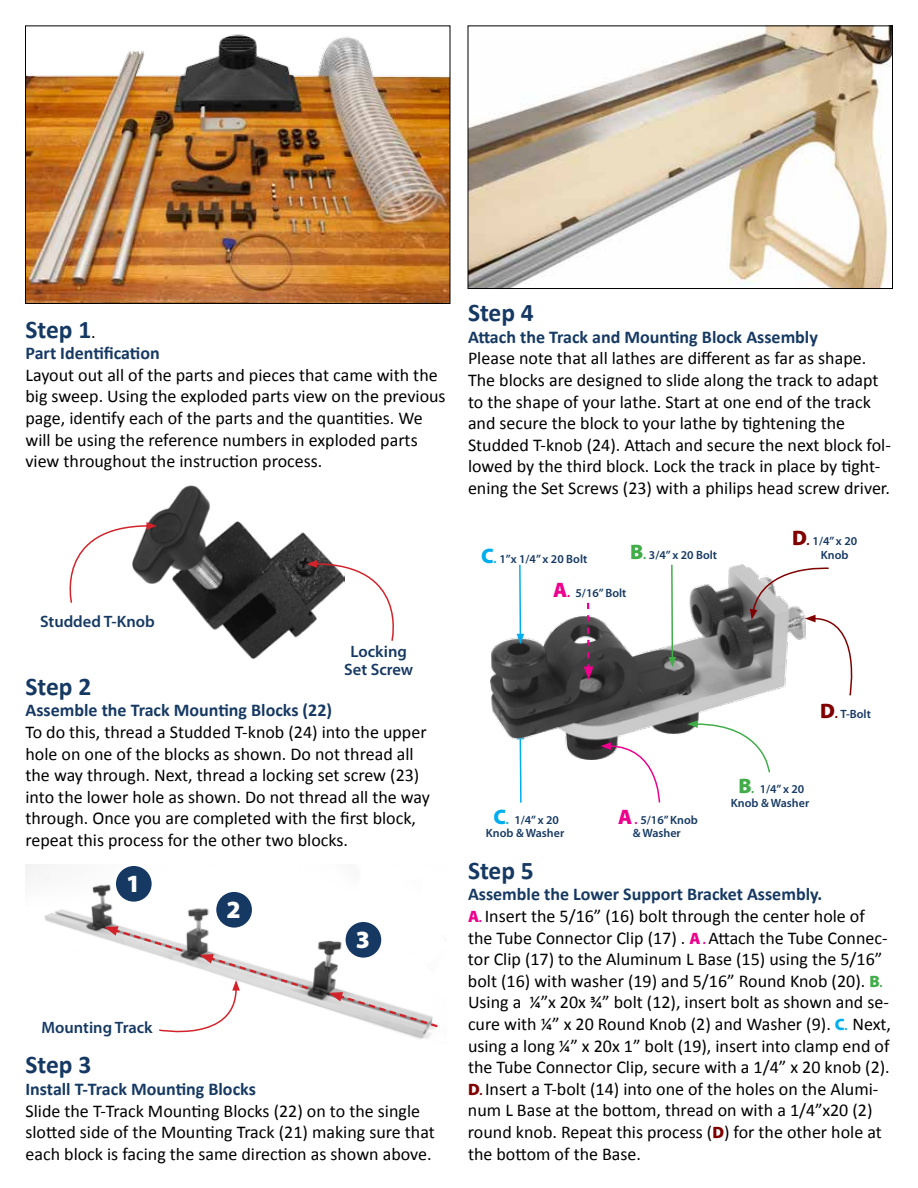
<style>
.page{position:relative;width:918px;height:1188px;background:#fff}
.page>*{position:absolute;margin:0;border:0;box-sizing:border-box;transform-origin:0 0}
.t1{font:700 25.5px "Calibri";color:#163963}
.t2{font:900 24.9px "Myriad Pro";color:#fff}
.t3{font:900 21px "Myriad Pro";color:#00aeef}
.t4{font:18px/21.6px "Calibri";color:#000}
.t5{font:700 18px "Calibri";color:#163963}
.t6{font:600 16.5px/18px "Myriad Pro";color:#163963;text-align:center}
.t7{font:600 12px/13.5px "Myriad Pro";color:#163963;text-align:center}
.s1{font-weight:400;font-size:18px;color:#000}
.s2{font-weight:900;font-size:21px;color:#41ad49}
.s3{font-weight:700;font-style:italic;color:#41ad49}
.s4{font-weight:700;font-style:italic;color:#00aeef}
.s5{font-weight:900;font-size:21px;color:#ec008c}
.s6{font-weight:700;font-style:italic;color:#ec008c}
.s7{font-weight:900;font-size:21px;color:#800000}
.s8{font-weight:700;font-style:italic;color:#800000}
.s9{font-weight:900;font-size:21px;color:#00aeef}
.s10{font-weight:700;color:#163963}
.s11{font-family:"Myriad Pro";font-weight:900;font-size:16.5px;color:#ec008c}
.s12{font-family:"Myriad Pro";font-weight:700;font-style:italic;font-size:12px;color:#ec008c}
.s13{font-family:"Myriad Pro";font-weight:900;font-size:16.5px;color:#41ad49}
.s14{font-family:"Myriad Pro";font-weight:700;font-style:italic;font-size:12px;color:#41ad49}
.s15{font-family:"Myriad Pro";font-weight:900;font-size:16.5px;color:#00aeef}
.s16{font-family:"Myriad Pro";font-weight:700;font-style:italic;font-size:12px;color:#00aeef}
.s17{font-family:"Myriad Pro";font-weight:900;font-size:16.5px;color:#800000}
.s18{font-family:"Myriad Pro";font-weight:700;font-style:italic;font-size:12px;color:#800000}
</style>
<div class="page">
<img style="left:26px;top:864px;width:408px;height:175px">
<svg style="left:519px;top:759px;width:3px;height:44px"></svg>
<img style="left:27px;top:34px;width:421px;height:268px">
<div style="left:25px;top:26px;width:425px;height:278px;border:1px solid #000"></div>
<img style="left:148px;top:486px;width:181px;height:172px">
<img style="left:470px;top:28px;width:421px;height:259px">
<div style="left:468px;top:26px;width:425px;height:263px;border:1px solid #000"></div>
<img style="left:490px;top:565px;width:262px;height:194px">
<svg style="left:69px;top:522px;width:88px;height:82px"></svg>
<svg style="left:307px;top:560px;width:87px;height:82px"></svg>
<svg style="left:750px;top:565px;width:103px;height:132px"></svg>
<svg style="left:600px;top:742px;width:61px;height:61px"></svg>
<svg style="left:687px;top:720px;width:83px;height:53px"></svg>
<svg style="left:584px;top:601px;width:9px;height:79px"></svg>
<svg style="left:517px;top:564px;width:7px;height:80px"></svg>
<svg style="left:669px;top:564px;width:7px;height:103px"></svg>
<svg style="left:329px;top:992px;width:109px;height:37px"></svg>
<svg style="left:104px;top:926px;width:207px;height:113px"></svg>
<div style="left:115px;top:865px;width:38px;height:38px;background:#163963;border-radius:50%"></div>
<div style="left:114px;top:864px;width:40px;height:40px;border:2px solid #fff;border-radius:50%"></div>
<div style="left:215px;top:891px;width:38px;height:38px;background:#163963;border-radius:50%"></div>
<div style="left:214px;top:890px;width:40px;height:40px;border:2px solid #fff;border-radius:50%"></div>
<div style="left:345px;top:921px;width:37px;height:38px;background:#163963;border-radius:50%"></div>
<div style="left:344px;top:920px;width:39px;height:40px;border:2px solid #fff;border-radius:50%"></div>
<h1 class="t1" style="left:26px;top:313px;width:72px">Step 1<span class="s1">.</span></h1>
<p class="t5" style="left:26px;top:342px;width:136px">Part Identification</p>
<p class="t4" style="left:26px;top:363px;width:422px">Layout out all of the parts and pieces that came with the big sweep. Using the exploded parts view on the previous page, identify each of the parts and the quantities. We will be using the reference numbers in exploded parts view throughout the instruction process.</p>
<p class="t6" style="left:40px;top:612px;width:116px">Studded T-Knob</p>
<p class="t6" style="left:344px;top:642px;width:71px">Locking<br>Set Screw</p>
<h1 class="t1" style="left:26px;top:671px;width:67px">Step 2</h1>
<p class="t5" style="left:26px;top:699px;width:308px">Assemble the Track Mounting Blocks (22)</p>
<p class="t4" style="left:26px;top:720px;width:406px">To do this, thread a Studded T-knob (24) into the upper hole on one of the blocks as shown. Do not thread all the way through. Next, thread a locking set screw (23) into the lower hole as shown. Do not thread all the way through. Once you are completed with the first block, repeat this process for the other two blocks.</p>
<h2 class="t2" style="left:126px;top:867px;width:16px">1</h2>
<p class="t6" style="left:41px;top:1018px;width:113px">Mounting Track</p>
<h2 class="t2" style="left:227px;top:893px;width:16px">2</h2>
<h2 class="t2" style="left:356px;top:923px;width:16px">3</h2>
<h1 class="t1" style="left:26px;top:1049px;width:67px">Step 3</h1>
<p class="t5" style="left:26px;top:1078px;width:232px">Install T-Track Mounting Blocks</p>
<p class="t4" style="left:26px;top:1099px;width:411px">Slide the T-Track Mounting Blocks (22) on to the single slotted side of the Mounting Track (21) making sure that each block is facing the same direction as shown above.</p>
<h1 class="t1" style="left:468px;top:297px;width:67px">Step 4</h1>
<p class="t5" style="left:468px;top:326px;width:351px">Attach the Track and Mounting Block Assembly</p>
<p class="t4" style="left:468px;top:347px;width:424px">Please note that all lathes are different as far as shape.<br>The blocks are designed to slide along the track to adapt to the shape of your lathe. Start at one end of the track and secure the block to your lathe by tightening the Studded T-knob (24). Attach and secure the next block fol&shy;lowed by the third block. Lock the track in place by tight&shy;ening the Set Screws (23) with a philips head screw driver.</p>
<p class="t3" style="left:481px;top:542px;width:14px">C</p>
<p class="t7" style="left:630px;top:548px;width:89px"><span class="s2">B</span><span class="s3">.</span> 3/4” x 20 Bolt</p>
<p class="t7" style="left:494px;top:552px;width:95px"><span class="s4">.</span> 1”x 1/4” x 20 Bolt</p>
<p class="t7" style="left:553px;top:585px;width:75px"><span class="s5">A</span><span class="s6">.</span> 5/16” Bolt</p>
<p class="t7" style="left:821px;top:534px;width:38px;text-align:left;text-indent:-29px"><span class="s7">D</span><span class="s8">.</span> 1/4” x 20<br>Knob</p>
<p class="t7" style="left:486px;top:813px;width:80px"><span class="s9">C</span><span class="s4">.</span> 1/4” x 20<br>Knob &amp; Washer</p>
<p class="t7" style="left:618px;top:813px;width:81px"><span class="s5">A</span> <span class="s6">.</span> 5/16” Knob &amp; Washer</p>
<p class="t7" style="left:820px;top:707px;width:52px"><span class="s7">D</span><span class="s8">.</span> T-Bolt</p>
<p class="t7" style="left:731px;top:782px;width:80px"><span class="s2">B</span><span class="s3">.</span> 1/4” x 20<br>Knob &amp; Washer</p>
<h1 class="t1" style="left:468px;top:855px;width:67px">Step 5</h1>
<p class="t4" style="left:468px;top:883px;width:425px"><span class="s10">Assemble the Lower Support Bracket Assembly.<br></span><span class="s11">A</span><span class="s12">.</span> Insert the 5/16” (16) bolt through the center hole of the Tube Connector Clip (17) . <span class="s11">A</span> <span class="s12">.</span> Attach the Tube Connec&shy;tor Clip (17) to the Aluminum L Base (15) using the 5/16” bolt (16) with washer (19) and 5/16” Round Knob (20). <span class="s13">B</span><span class="s14">.<br></span>Using a ¼”x 20x ¾” bolt (12), insert bolt as shown and se&shy;cure with ¼” x 20 Round Knob (2) and Washer (9). <span class="s15">C</span><span class="s16">.</span> Next, using a long ¼” x 20x 1” bolt (19), insert into clamp end of the Tube Connector Clip, secure with a 1/4” x 20 knob (2).<br><span class="s17">D</span><span class="s18">.</span> Insert a T-bolt (14) into one of the holes on the Alumi&shy;num L Base at the bottom, thread on with a 1/4”x20 (2) round knob. Repeat this process (<span class="s17">D</span>) for the other hole at the bottom of the Base.</p>
</div>
